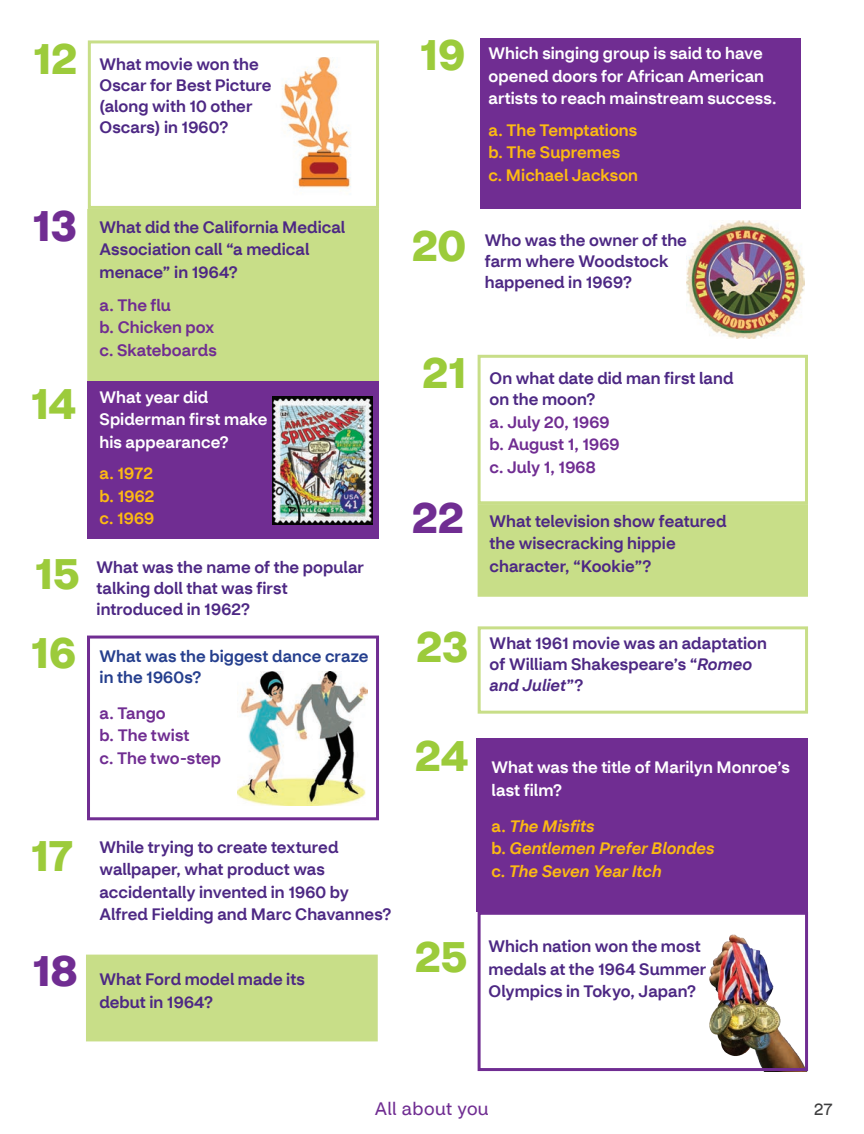
<style>
.page{position:relative;width:864px;height:1134px;background:#fff}
.page>*{position:absolute;margin:0;border:0;box-sizing:border-box;transform-origin:0 0}
.t1{font:700 43.5px "CVS Health Sans";letter-spacing:-.005em;color:#9ccb3b}
.t2{font:700 43.5px "CVS Health Sans";color:#702d92}
.t3{font:18px "CVS Health Sans";letter-spacing:.025em;color:#702d92}
.t4{font:500 16.5px/21px "CVS Health Sans";letter-spacing:.005em;color:#4d2884}
.t5{font:500 16.5px/22.5px "CVS Health Sans";letter-spacing:.005em;color:#fff}
.t6{font:500 16.5px "CVS Health Sans";letter-spacing:.005em;color:#702d92}
.t7{font:500 16.5px "CVS Health Sans";letter-spacing:.005em;color:#fcba13}
.t8{font:italic 500 16.5px "CVS Health Sans";letter-spacing:.005em;color:#fcba13}
.t9{font:500 16.5px/21px "CVS Health Sans";letter-spacing:.005em;color:#253f8e}
.t10{font:16.5px "CVS Health Sans";color:#3e3e3f}
.s1{font-style:italic}
.s2{font-style:normal}
</style>
<div class="page">
<div style="left:88px;top:40px;width:291px;height:169px;border:3px solid #c8de88"></div>
<div style="left:87px;top:209px;width:292px;height:174px;background:#c8de88;border:3px solid #c8de88"></div>
<div style="left:88px;top:382px;width:291px;height:157px;background:#702d92"></div>
<div style="left:87px;top:636px;width:292px;height:184px;border:3px solid #702d92"></div>
<div style="left:86px;top:955px;width:292px;height:86px;background:#c8de88"></div>
<div style="left:480px;top:38px;width:320px;height:171px;background:#702d92"></div>
<div style="left:478px;top:355px;width:330px;height:149px;border:3px solid #c8de88"></div>
<div style="left:478px;top:504px;width:330px;height:93px;background:#c8de88"></div>
<div style="left:478px;top:626px;width:330px;height:88px;border:3px solid #c8de88"></div>
<div style="left:477px;top:739px;width:331px;height:173px;background:#702d92"></div>
<img style="left:709px;top:934px;width:95px;height:133px">
<img style="left:687px;top:221px;width:118px;height:118px">
<img style="left:280px;top:58px;width:71px;height:130px">
<img style="left:272px;top:397px;width:101px;height:128px">
<img style="left:238px;top:671px;width:129px;height:135px">
<div style="left:478px;top:912px;width:330px;height:159px;border:3px solid #702d92"></div>
<p class="t1" style="left:33px;top:31px;width:46px">12</p>
<p class="t4" style="left:100px;top:54px;width:174px">What movie won the<br>Oscar for Best Picture (along with 10 other<br>Oscars) in 1960?</p>
<p class="t2" style="left:32px;top:198px;width:46px">13</p>
<p class="t4" style="left:100px;top:216px;width:247px;line-height:22.5px">What did the California Medical<br>Association call “a medical menace” in 1964?</p>
<p class="t6" style="left:100px;top:295px;width:73px">a. The flu</p>
<p class="t6" style="left:100px;top:317px;width:117px">b. Chicken pox</p>
<p class="t6" style="left:100px;top:340px;width:119px">c. Skateboards</p>
<p class="t1" style="left:31px;top:377px;width:47px">14</p>
<p class="t5" style="left:100px;top:386px;width:169px">What year did<br>Spiderman first make his appearance?</p>
<p class="t7" style="left:100px;top:463px;width:55px">a. 1972</p>
<p class="t7" style="left:100px;top:486px;width:56px">b. 1962</p>
<p class="t7" style="left:100px;top:508px;width:56px">c. 1969</p>
<p class="t1" style="left:34px;top:546px;width:47px">15</p>
<p class="t4" style="left:97px;top:557px;width:269px">What was the name of the popular talking doll that was first introduced in 1962?</p>
<p class="t1" style="left:31px;top:625px;width:47px">16</p>
<p class="t9" style="left:100px;top:646px;width:271px">What was the biggest dance craze in the 1960s?</p>
<p class="t6" style="left:100px;top:703px;width:68px">a. Tango</p>
<p class="t6" style="left:100px;top:725px;width:92px">b. The twist</p>
<p class="t6" style="left:100px;top:748px;width:123px">c. The two-step</p>
<p class="t1" style="left:31px;top:828px;width:46px">17</p>
<p class="t4" style="left:100px;top:836px;width:293px;line-height:22.5px">While trying to create textured wallpaper, what product was accidentally invented in 1960 by<br>Alfred Fielding and Marc Chavannes?</p>
<p class="t2" style="left:32px;top:943px;width:47px">18</p>
<p class="t4" style="left:100px;top:968px;width:207px;line-height:22.5px">What Ford model made its debut in 1964?</p>
<p class="t1" style="left:420px;top:28px;width:47px">19</p>
<p class="t5" style="left:489px;top:42px;width:289px">Which singing group is said to have opened doors for African American artists to reach mainstream success.</p>
<p class="t7" style="left:489px;top:120px;width:150px">a. The Temptations</p>
<p class="t7" style="left:489px;top:142px;width:133px">b. The Supremes</p>
<p class="t7" style="left:489px;top:165px;width:151px">c. Michael Jackson</p>
<p class="t1" style="left:412px;top:219px;width:55px">20</p>
<p class="t4" style="left:485px;top:229px;width:204px">Who was the owner of the farm where Woodstock happened in 1969?</p>
<p class="t1" style="left:423px;top:345px;width:46px">21</p>
<p class="t2" style="left:412px;top:490px;width:53px">22</p>
<p class="t4" style="left:490px;top:368px;width:246px">On what date did man first land on the moon?</p>
<p class="t6" style="left:490px;top:412px;width:122px">a. July 20, 1969</p>
<p class="t6" style="left:490px;top:434px;width:132px">b. August 1, 1969</p>
<p class="t6" style="left:490px;top:457px;width:108px">c. July 1, 1968</p>
<p class="t4" style="left:490px;top:510px;width:238px;line-height:22.5px">What television show featured the wisecracking hippie character, “Kookie”?</p>
<p class="t1" style="left:417px;top:620px;width:53px">23</p>
<p class="t4" style="left:490px;top:633px;width:279px">What 1961 movie was an adaptation of William Shakespeare’s “<span class="s1">Romeo and Juliet</span>”?</p>
<p class="t1" style="left:415px;top:728px;width:55px">24</p>
<p class="t5" style="left:492px;top:756px;width:300px">What was the title of Marilyn Monroe’s last film?</p>
<p class="t8" style="left:492px;top:816px;width:105px"><span class="s2">a.</span> The Misfits</p>
<p class="t8" style="left:492px;top:838px;width:225px"><span class="s2">b.</span> Gentlemen Prefer Blondes</p>
<p class="t8" style="left:492px;top:861px;width:172px"><span class="s2">c.</span> The Seven Year Itch</p>
<p class="t1" style="left:415px;top:930px;width:54px">25</p>
<p class="t4" style="left:489px;top:935px;width:219px;line-height:22.5px">Which nation won the most medals at the 1964 Summer<br>Olympics in Tokyo, Japan?</p>
<p class="t3" style="left:375px;top:1098px;width:115px">All about you</p>
<p class="t10" style="left:814px;top:1099px;width:20px">27</p>
</div>
